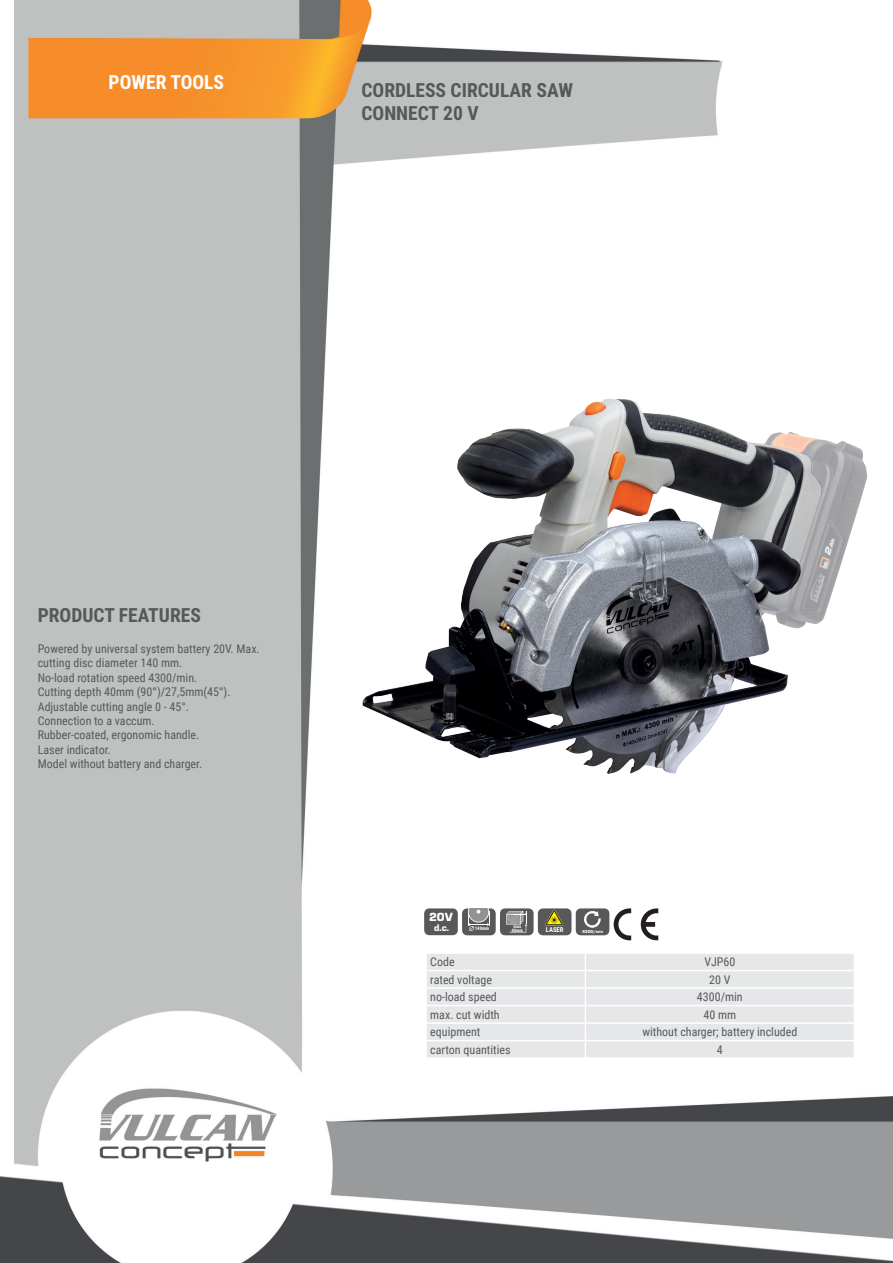
<style>
.page{position:relative;width:893px;height:1263px;background:#fff}
.page>*{position:absolute;margin:0;border:0;box-sizing:border-box;transform-origin:0 0}
.t1{font:700 19.5px/23.4px "Roboto Condensed";color:#57585a}
.t2{font:700 19.5px "Roboto Condensed";color:#fff}
.t3{font:900 12.3px "Eurostile TOT";color:#fff}
.t4{font:12px/14.4px "Roboto Condensed";color:#57585a}
.t5{font:900 9.9px "Eurostile TOT";color:#fff}
.t6{font:700 6.75px "Roboto Condensed";color:#fff}
.t7{font:700 4.8px "Roboto Condensed";color:#fff}
.t8{font:700 4.65px "Roboto Condensed";color:#fff}
.t9{font:900 4.5px "Eurostile TOT";color:#fff}
</style>
<div class="page">
<img style="left:0;top:0;width:893px;height:1263px">
<img style="left:345px;top:372px;width:527px;height:440px">
<div style="left:425px;top:954px;width:430px;height:103px;background:#e6e7e9"></div>
<hr style="left:425px;top:952px;width:160px;height:2px;background:#fff">
<hr style="left:585px;top:952px;width:270px;height:2px;background:#fff">
<hr style="left:425px;top:970px;width:160px;height:1px;background:#fff">
<hr style="left:585px;top:970px;width:270px;height:1px;background:#fff">
<hr style="left:425px;top:987px;width:160px;height:2px;background:#fff">
<hr style="left:585px;top:987px;width:270px;height:2px;background:#fff">
<hr style="left:425px;top:1005px;width:160px;height:1px;background:#fff">
<hr style="left:585px;top:1005px;width:270px;height:1px;background:#fff">
<hr style="left:425px;top:1022px;width:160px;height:2px;background:#fff">
<hr style="left:585px;top:1022px;width:270px;height:2px;background:#fff">
<hr style="left:425px;top:1040px;width:160px;height:1px;background:#fff">
<hr style="left:585px;top:1040px;width:270px;height:1px;background:#fff">
<hr style="left:425px;top:1057px;width:160px;height:2px;background:#fff">
<hr style="left:585px;top:1057px;width:270px;height:2px;background:#fff">
<div style="left:424px;top:908px;width:34px;height:27px;background:#57585a;border-radius:5px"></div>
<div style="left:462px;top:908px;width:34px;height:27px;background:#57585a;border-radius:5px"></div>
<svg style="left:468px;top:908px;width:22px;height:23px"></svg>
<div style="left:500px;top:908px;width:34px;height:27px;background:#57585a;border-radius:5px"></div>
<svg style="left:506px;top:911px;width:21px;height:21px"></svg>
<div style="left:538px;top:908px;width:33px;height:27px;background:#57585a;border-radius:5px"></div>
<svg style="left:545px;top:909px;width:18px;height:16px"></svg>
<div style="left:576px;top:908px;width:33px;height:27px;background:#57585a;border-radius:5px"></div>
<svg style="left:584px;top:911px;width:17px;height:17px"></svg>
<svg style="left:641px;top:908px;width:17px;height:32px"></svg>
<svg style="left:614px;top:908px;width:17px;height:32px"></svg>
<h1 class="t2" style="left:109px;top:69px;width:117px">POWER TOOLS</h1>
<h1 class="t1" style="left:361px;top:77px;width:213px">CORDLESS CIRCULAR SAW<br>CONNECT 20 V</h1>
<h1 class="t1" style="left:38px;top:602px;width:165px">PRODUCT FEATURES</h1>
<p class="t4" style="left:38px;top:641px;width:224px">Powered by universal system battery 20V. Max. cutting disc diameter 140 mm.<br>No-load rotation speed 4300/min.<br>Cutting depth 40mm (90°)/27,5mm(45°).<br>Adjustable cutting angle 0 - 45°.<br>Connection to a vaccum.<br>Rubber-coated, ergonomic handle.<br>Laser indicator.<br>Model without battery and charger.</p>
<p class="t3" style="left:429px;top:910px;width:25px">20V</p>
<p class="t5" style="left:434px;top:922px;width:16px">d.c.</p>
<p class="t7" style="left:475px;top:925px;width:16px">140mm</p>
<p class="t8" style="left:511px;top:926px;width:13px">40mm</p>
<p class="t8" style="left:513px;top:923px;width:9px">max</p>
<p class="t6" style="left:546px;top:925px;width:19px">LASER</p>
<p class="t9" style="left:582px;top:929px;width:22px">4300/min</p>
<p class="t4" style="left:430px;top:954px;width:26px">Code</p>
<p class="t4" style="left:704px;top:954px;width:33px">VJP60</p>
<p class="t4" style="left:430px;top:972px;width:63px">rated voltage</p>
<p class="t4" style="left:709px;top:972px;width:23px">20 V</p>
<p class="t4" style="left:430px;top:989px;width:68px">no-load speed</p>
<p class="t4" style="left:697px;top:989px;width:47px">4300/min</p>
<p class="t4" style="left:430px;top:1007px;width:71px">max. cut width</p>
<p class="t4" style="left:703px;top:1007px;width:34px">40 mm</p>
<p class="t4" style="left:430px;top:1024px;width:52px">equipment</p>
<p class="t4" style="left:642px;top:1024px;width:157px">without charger; battery included</p>
<p class="t4" style="left:430px;top:1042px;width:82px">carton quantities</p>
<p class="t4" style="left:717px;top:1042px;width:7px">4</p>
</div>
